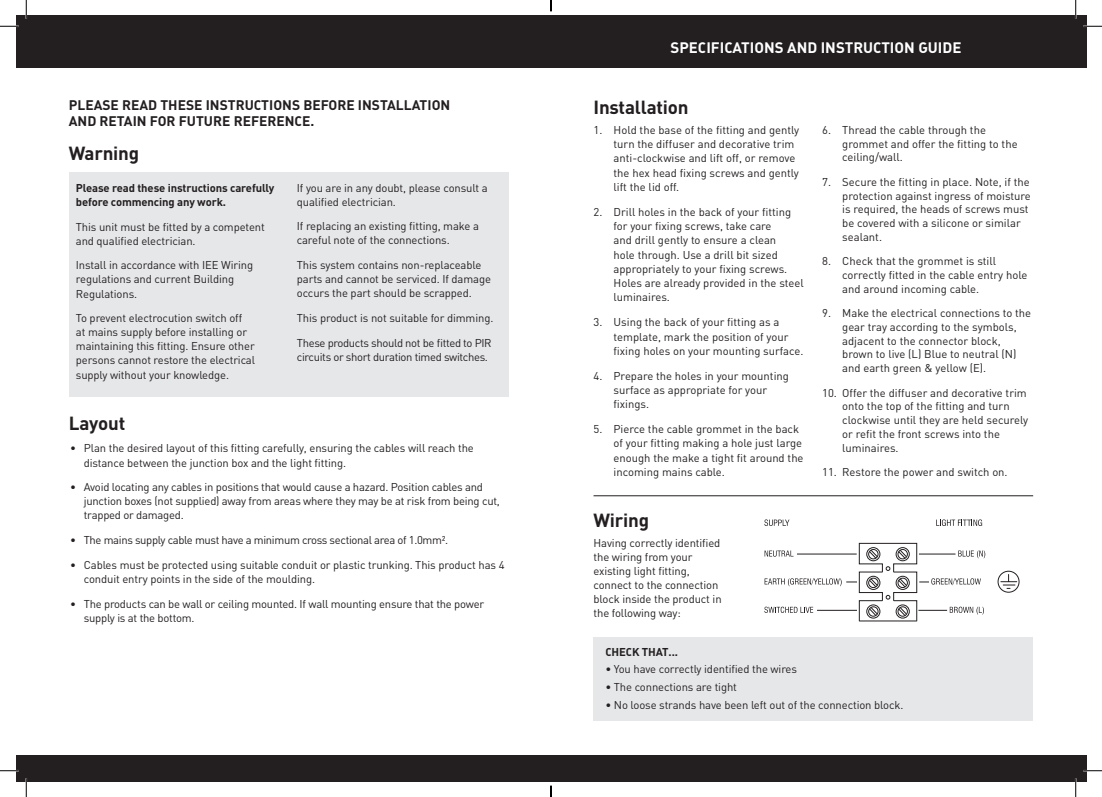
<style>
.page{position:relative;width:1102px;height:797px;background:#fff}
.page>*{position:absolute;margin:0;border:0;box-sizing:border-box;transform-origin:0 0}
.t1{font:700 18.75px "DIN";letter-spacing:-.01em;color:#231f20}
.t2{font:700 15px "DIN";color:#fff}
.t3{font:700 13.75px "DIN";color:#231f20}
.t4{font:11.25px/14px "DIN";letter-spacing:-.01em;color:#231f20}
.t5{font:11.25px/24.8px "DIN";letter-spacing:-.03em;color:#231f20}
.t6{font:700 11.25px/14px "DIN";letter-spacing:-.01em;color:#231f20}
</style>
<div class="page">
<div style="left:16px;top:754px;width:1070px;height:27px;background:#231f20"></div>
<div style="left:16px;top:16px;width:1070px;height:52px;background:#231f20"></div>
<hr style="left:593px;top:495px;width:440px;height:1px;background:#231f20">
<div style="left:593px;top:636px;width:440px;height:84px;background:#e6e7e9"></div>
<svg style="left:764px;top:542px;width:221px;height:80px"></svg>
<div style="left:997px;top:571px;width:22px;height:21px;border:1px solid #231f20;border-radius:50%"></div>
<svg style="left:1000px;top:574px;width:16px;height:15px"></svg>
<svg style="left:764px;top:519px;width:25px;height:7px"></svg>
<svg style="left:936px;top:519px;width:46px;height:7px"></svg>
<div style="left:69px;top:172px;width:439px;height:224px;background:#e6e7e9"></div>
<svg style="left:0;top:25px;width:19px;height:2px"></svg>
<svg style="left:1083px;top:25px;width:18px;height:2px"></svg>
<svg style="left:0;top:770px;width:19px;height:1px"></svg>
<svg style="left:1083px;top:770px;width:18px;height:1px"></svg>
<svg style="left:25px;top:0;width:2px;height:19px"></svg>
<svg style="left:25px;top:778px;width:2px;height:19px"></svg>
<svg style="left:1074px;top:0;width:2px;height:19px"></svg>
<svg style="left:1074px;top:778px;width:2px;height:19px"></svg>
<svg style="left:550px;top:785px;width:1px;height:12px"></svg>
<p class="t3" style="left:69px;top:96px;width:18px">Please</p>
<p class="t3" style="left:122px;top:96px;width:10px">read</p>
<p class="t3" style="left:160px;top:96px;width:26px">these</p>
<p class="t3" style="left:206px;top:96px;width:9px">instr</p>
<p class="t3" style="left:245px;top:96px;width:18px">uctions</p>
<p class="t3" style="left:303px;top:96px;width:10px">before</p>
<p class="t3" style="left:358px;top:96px;width:9px">installation</p>
<p class="t3" style="left:69px;top:112px;width:10px">and</p>
<p class="t3" style="left:100px;top:112px;width:9px">retain</p>
<p class="t3" style="left:150px;top:112px;width:10px">for</p>
<p class="t3" style="left:179px;top:112px;width:65px">future reference</p>
<p class="t3" style="left:310px;top:112px;width:5px">.</p>
<h1 class="t1" style="left:69px;top:141px;width:72px">Warning</h1>
<p class="t6" style="left:76px;top:180px;width:200px">Please read these instructions carefully before commencing any work.</p>
<p class="t4" style="left:76px;top:219px;width:190px">This unit must be fitted by a competent and qualified electrician.</p>
<p class="t4" style="left:76px;top:258px;width:179px">Install in accordance with IEE Wiring regulations and current Building<br>Regulations.</p>
<p class="t4" style="left:76px;top:311px;width:181px">To prevent electrocution switch off<br>at mains supply before installing or maintaining this fitting. Ensure other persons cannot restore the electrical supply without your knowledge.</p>
<p class="t4" style="left:297px;top:180px;width:192px">If you are in any doubt, please consult a qualified electrician.</p>
<p class="t4" style="left:297px;top:219px;width:183px">If replacing an existing fitting, make a careful note of the connections.</p>
<p class="t4" style="left:297px;top:258px;width:195px">This system contains non-replaceable parts and cannot be serviced. If damage occurs the part should be scrapped.</p>
<p class="t5" style="left:297px;top:305px;width:198px">This product is not suitable for dimming.<br>These products should not be fitted to PIR</p>
<p class="t5" style="left:297px;top:344px;width:192px">circuits or short duration timed switches.</p>
<h1 class="t1" style="left:69px;top:410px;width:58px">Layout</h1>
<p class="t4" style="left:84px;top:441px;width:391px;text-indent:-14px">• Plan the desired layout of this fitting carefully, ensuring the cables will reach the distance between the junction box and the light fitting.</p>
<p class="t4" style="left:84px;top:480px;width:417px;text-indent:-14px">• Avoid locating any cables in positions that would cause a hazard. Position cables and junction boxes (not supplied) away from areas where they may be at risk from being cut, trapped or damaged.</p>
<p class="t5" style="left:70px;top:527px;width:379px">• The mains supply cable must have a minimum cross sectional area of 1.0mm².</p>
<p class="t4" style="left:84px;top:557px;width:422px;text-indent:-14px">• Cables must be protected using suitable conduit or plastic trunking. This product has 4 conduit entry points in the side of the moulding.</p>
<p class="t4" style="left:84px;top:596px;width:402px;text-indent:-14px">• The products can be wall or ceiling mounted. If wall mounting ensure that the power supply is at the bottom.</p>
<h2 class="t2" style="left:670px;top:38px;width:292px">SPECIFICATIONS AND INSTRUCTION GUIDE</h2>
<h1 class="t1" style="left:593px;top:95px;width:97px">Installation</h1>
<p class="t4" style="left:613px;top:122px;width:187px;text-indent:-20px">1. Hold the base of the fitting and gently turn the diffuser and decorative trim anti-clockwise and lift off, or remove the hex head fixing screws and gently lift the lid off.</p>
<p class="t4" style="left:613px;top:204px;width:192px;text-indent:-20px">2. Drill holes in the back of your fitting for your fixing screws, take care<br>and drill gently to ensure a clean<br>hole through. Use a drill bit sized appropriately to your fixing screws.<br>Holes are already provided in the steel luminaires.</p>
<p class="t4" style="left:613px;top:315px;width:191px;text-indent:-20px">3. Using the back of your fitting as a template, mark the position of your fixing holes on your mounting surface.</p>
<p class="t4" style="left:613px;top:368px;width:177px;text-indent:-20px">4. Prepare the holes in your mounting surface as appropriate for your fixings.</p>
<p class="t4" style="left:613px;top:421px;width:191px;text-indent:-20px">5. Pierce the cable grommet in the back of your fitting making a hole just large enough the make a tight fit around the incoming mains cable.</p>
<p class="t4" style="left:842px;top:123px;width:177px;text-indent:-20px">6. Thread the cable through the grommet and offer the fitting to the ceiling/wall.</p>
<p class="t4" style="left:842px;top:175px;width:190px;text-indent:-20px">7. Secure the fitting in place. Note, if the protection against ingress of moisture is required, the heads of screws must be covered with a silicone or similar sealant.</p>
<p class="t4" style="left:842px;top:254px;width:187px;text-indent:-20px">8. Check that the grommet is still correctly fitted in the cable entry hole and around incoming cable.</p>
<p class="t4" style="left:842px;top:306px;width:190px;text-indent:-20px">9. Make the electrical connections to the gear tray according to the symbols, adjacent to the connector block, brown to live (L) Blue to neutral (N) and earth green &amp; yellow (E).</p>
<p class="t4" style="left:842px;top:385px;width:187px;text-indent:-20px">10. Offer the diffuser and decorative trim onto the top of the fitting and turn clockwise until they are held securely or refit the front screws into the luminaires.</p>
<p class="t4" style="left:822px;top:464px;width:187px">11. Restore the power and switch on.</p>
<h1 class="t1" style="left:593px;top:507px;width:57px">Wiring</h1>
<p class="t4" style="left:593px;top:535px;width:130px">Having correctly identified the wiring from your existing light fitting, connect to the connection block inside the product in the following way:</p>
<p class="t6" style="left:605px;top:644px;width:74px">Check that...</p>
<p class="t4" style="left:605px;top:662px;width:193px">• You have correctly identified the wires</p>
<p class="t4" style="left:605px;top:679px;width:133px">• The connections are tight</p>
<p class="t4" style="left:605px;top:697px;width:299px">• No loose strands have been left out of the connection block.</p>
</div>
